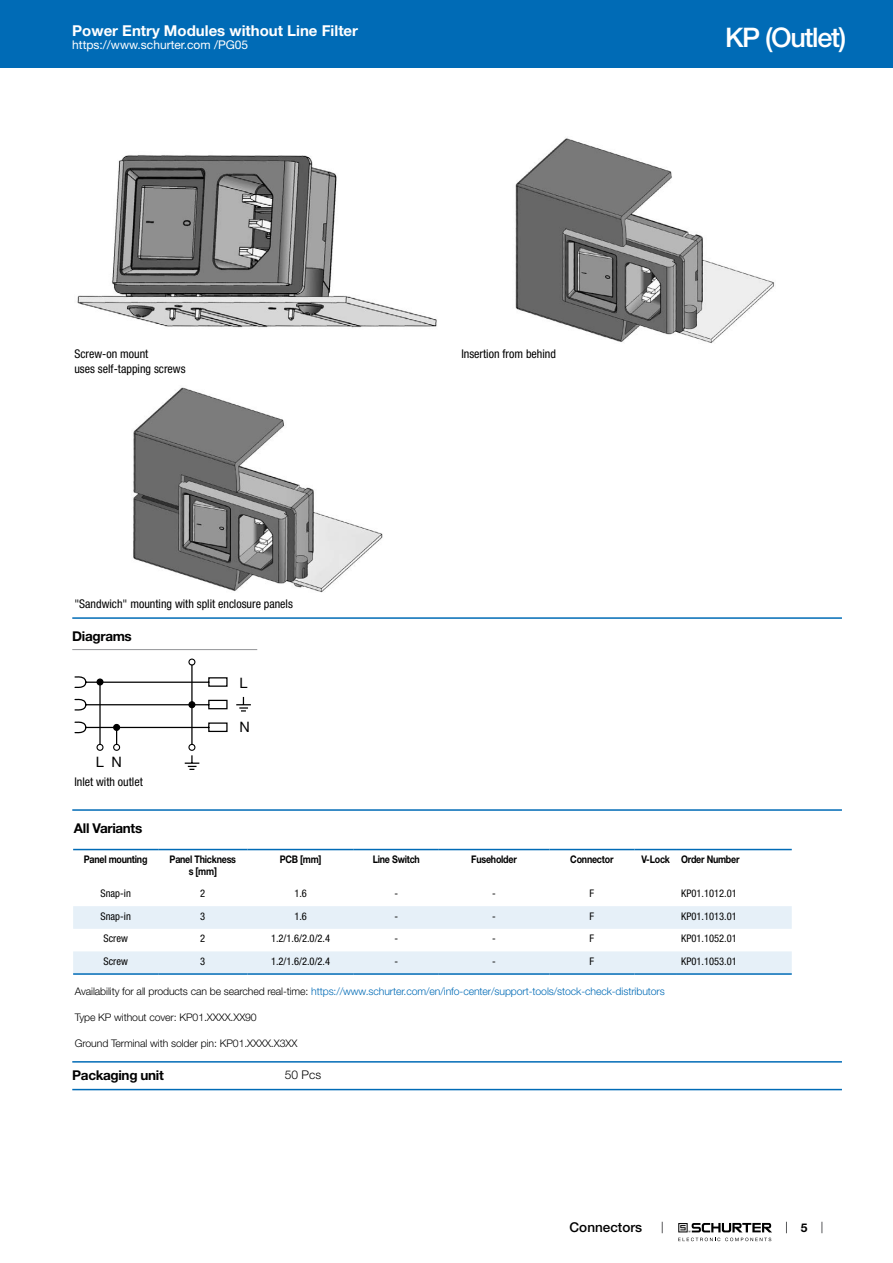
<style>
.page{position:relative;width:893px;height:1263px;background:#fff}
.page>*{position:absolute;margin:0;border:0;box-sizing:border-box;transform-origin:0 0}
.t1{font:500 27px "Helvetica Neue LT";letter-spacing:-.05em;color:#fff}
.t2{font:700 15px "Helvetica Neue LT";color:#fff}
.t3{font:14.4px "Helvetica Neue LT";color:#000}
.t4{font:700 13.5px "Helvetica Neue LT";letter-spacing:-.025em;color:#000}
.t5{font:500 13.5px "Helvetica Neue LT";color:#000}
.t6{font:condensed 12px/14.4px "Helvetica Neue LT";color:#000}
.t7{font:12px "Helvetica Neue LT";color:#fff}
.t8{font:300 12px "Helvetica Neue LT";color:#000}
.t9{font:700 12px "Helvetica Neue LT";color:#000}
.t10{font:300 10.5px "Helvetica Neue LT";letter-spacing:-.01em;color:#006bb6}
.t11{font:condensed 10.5px "Helvetica Neue LT";color:#000}
.t12{font:700 10.5px/12.6px "Helvetica Neue LT";letter-spacing:-.025em;color:#000;text-align:center;scale:.85 1}
.t13{font:300 10.5px "Helvetica Neue LT";letter-spacing:-.01em;color:#000}
.s1{color:#000}
</style>
<div class="page">
<svg style="left:678px;top:1223px;width:94px;height:18px"></svg>
<div style="left:0;top:0;width:893px;height:68px;background:#006bb6"></div>
<img style="left:77px;top:155px;width:360px;height:173px">
<img style="left:515px;top:138px;width:260px;height:205px">
<img style="left:133px;top:387px;width:250px;height:206px">
<hr style="left:72px;top:617px;width:770px;height:2px;background:#006bb6">
<hr style="left:72px;top:649px;width:185px;height:1px;background:#939598">
<svg style="left:74px;top:658px;width:154px;height:112px"></svg>
<svg style="left:236px;top:697px;width:15px;height:14px"></svg>
<hr style="left:72px;top:809px;width:770px;height:2px;background:#006bb6">
<svg style="left:73px;top:850px;width:719px;height:1px"></svg>
<svg style="left:73px;top:906px;width:719px;height:67px;fill:#e6f0f8"></svg>
<hr style="left:73px;top:849px;width:85px;height:1px;background:#006bb6">
<hr style="left:158px;top:849px;width:89px;height:1px;background:#006bb6">
<hr style="left:247px;top:849px;width:107px;height:1px;background:#006bb6">
<hr style="left:354px;top:849px;width:85px;height:1px;background:#006bb6">
<hr style="left:439px;top:849px;width:110px;height:1px;background:#006bb6">
<hr style="left:549px;top:849px;width:85px;height:1px;background:#006bb6">
<hr style="left:634px;top:849px;width:43px;height:1px;background:#006bb6">
<hr style="left:677px;top:849px;width:115px;height:1px;background:#006bb6">
<hr style="left:73px;top:973px;width:85px;height:2px;background:#006bb6">
<hr style="left:158px;top:973px;width:89px;height:2px;background:#006bb6">
<hr style="left:247px;top:973px;width:107px;height:2px;background:#006bb6">
<hr style="left:354px;top:973px;width:85px;height:2px;background:#006bb6">
<hr style="left:439px;top:973px;width:110px;height:2px;background:#006bb6">
<hr style="left:549px;top:973px;width:85px;height:2px;background:#006bb6">
<hr style="left:634px;top:973px;width:43px;height:2px;background:#006bb6">
<hr style="left:677px;top:973px;width:115px;height:2px;background:#006bb6">
<hr style="left:72px;top:1061px;width:770px;height:1px;background:#006bb6">
<hr style="left:72px;top:1089px;width:770px;height:1px;background:#006bb6">
<h2 class="t2" style="left:72px;top:21px;width:287px">Power Entry Modules without Line Filter</h2>
<p class="t7" style="left:72px;top:38px;width:178px">https://www.schurter.com /PG05</p>
<p class="t6" style="left:74px;top:347px;width:113px">Screw-on mount<br>uses self-tapping screws</p>
<p class="t6" style="left:461px;top:347px;width:96px">Insertion from behind</p>
<p class="t6" style="left:74px;top:596px;width:220px">"Sandwich" mounting with split enclosure panels</p>
<p class="t4" style="left:72px;top:627px;width:61px">Diagrams</p>
<h3 class="t3" style="left:96px;top:754px;width:27px">L N</h3>
<h3 class="t3" style="left:240px;top:674px;width:10px">L</h3>
<h3 class="t3" style="left:240px;top:719px;width:12px">N</h3>
<h1 class="t1" style="left:725px;top:21px;width:123px">KP (Outlet)</h1>
<p class="t6" style="left:74px;top:775px;width:70px">Inlet with outlet</p>
<p class="t4" style="left:74px;top:819px;width:70px">All Variants</p>
<p class="t12" style="left:84px;top:852px;width:76px">Panel mounting</p>
<p class="t12" style="left:170px;top:852px;width:80px">Panel Thickness s [mm]</p>
<p class="t12" style="left:280px;top:852px;width:51px">PCB [mm]</p>
<p class="t12" style="left:373px;top:852px;width:57px">Line Switch</p>
<p class="t12" style="left:471px;top:852px;width:55px">Fuseholder</p>
<p class="t12" style="left:570px;top:852px;width:52px">Connector</p>
<p class="t12" style="left:641px;top:852px;width:117px">V-Lock Order Number</p>
<p class="t11" style="left:100px;top:887px;width:32px">Snap-in</p>
<p class="t11" style="left:200px;top:887px;width:7px">2</p>
<p class="t11" style="left:294px;top:887px;width:14px">1.6</p>
<p class="t11" style="left:394px;top:887px;width:5px">-</p>
<p class="t11" style="left:492px;top:887px;width:5px">-</p>
<p class="t11" style="left:590px;top:887px;width:6px">F</p>
<p class="t11" style="left:681px;top:887px;width:57px">KP01.1012.01</p>
<p class="t11" style="left:100px;top:910px;width:32px">Snap-in</p>
<p class="t11" style="left:200px;top:910px;width:7px">3</p>
<p class="t11" style="left:294px;top:910px;width:14px">1.6</p>
<p class="t11" style="left:394px;top:910px;width:5px">-</p>
<p class="t11" style="left:492px;top:910px;width:5px">-</p>
<p class="t11" style="left:590px;top:910px;width:6px">F</p>
<p class="t11" style="left:681px;top:910px;width:57px">KP01.1013.01</p>
<p class="t11" style="left:104px;top:932px;width:26px">Screw</p>
<p class="t11" style="left:200px;top:932px;width:7px">2</p>
<p class="t11" style="left:271px;top:932px;width:61px">1.2/1.6/2.0/2.4</p>
<p class="t11" style="left:394px;top:932px;width:5px">-</p>
<p class="t11" style="left:492px;top:932px;width:5px">-</p>
<p class="t11" style="left:590px;top:932px;width:6px">F</p>
<p class="t11" style="left:681px;top:932px;width:57px">KP01.1052.01</p>
<p class="t11" style="left:104px;top:955px;width:26px">Screw</p>
<p class="t11" style="left:200px;top:955px;width:7px">3</p>
<p class="t11" style="left:271px;top:955px;width:61px">1.2/1.6/2.0/2.4</p>
<p class="t11" style="left:394px;top:955px;width:5px">-</p>
<p class="t11" style="left:492px;top:955px;width:5px">-</p>
<p class="t11" style="left:590px;top:955px;width:6px">F</p>
<p class="t11" style="left:681px;top:955px;width:57px">KP01.1053.01</p>
<p class="t10" style="left:75px;top:985px;width:591px"><span class="s1">Availability for all products can be searched real-time:</span> https://www.schurter.com/en/info-center/support-tools/stock-check-distributors</p>
<p class="t13" style="left:75px;top:1011px;width:183px">Type KP without cover: KP01.XXXX.XX90</p>
<p class="t13" style="left:75px;top:1037px;width:224px">Ground Terminal with solder pin: KP01.XXXX.X3XX</p>
<p class="t4" style="left:72px;top:1067px;width:93px">Packaging unit</p>
<p class="t8" style="left:285px;top:1067px;width:38px">50 Pcs</p>
<p class="t5" style="left:570px;top:1219px;width:74px">Connectors</p>
<p class="t9" style="left:801px;top:1220px;width:8px">5</p>
</div>
